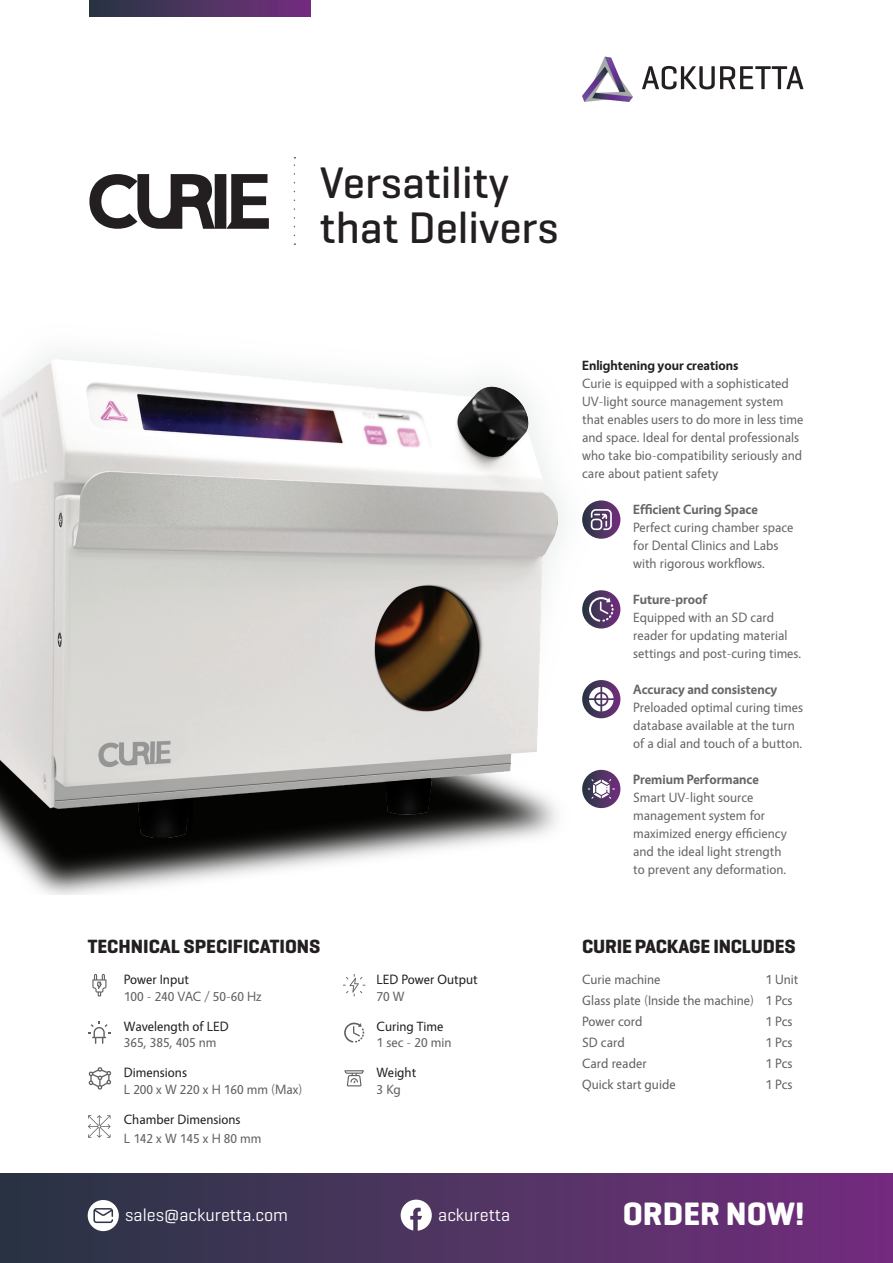
<style>
.page{position:relative;width:893px;height:1263px;background:#fff}
.page>*{position:absolute;margin:0;border:0;box-sizing:border-box;transform-origin:0 0}
.t1{font:500 45px/45px "Geogrotesque";color:#231f20}
.t2{font:700 33px "Geogrotesque";color:#fff}
.t3{font:700 19.5px "Geogrotesque";color:#231f20}
.t4{font:18px "Geogrotesque";color:#fff}
.t5{font:13.5px/18px "Vegur";color:#666}
.t6{font:13.5px/21px "Vegur";color:#606160}
.t7{font:13.5px "Vegur";color:#231f20}
.t8{font:700 13.5px "Vegur";color:#666}
.t9{font:700 13.5px "Vegur";color:#231f20}
</style>
<div class="page">
<div style="left:89px;top:0;width:221px;height:16px;background:linear-gradient(to right,#263641,#742e7f)"></div>
<svg style="left:582px;top:57px;width:51px;height:45px"></svg>
<svg style="left:642px;top:66px;width:161px;height:23px"></svg>
<div style="left:0;top:1174px;width:893px;height:89px;background:linear-gradient(to right,#283642,#742e7f)"></div>
<svg style="left:88px;top:1200px;width:31px;height:31px"></svg>
<svg style="left:401px;top:1199px;width:31px;height:32px"></svg>
<svg style="left:294px;top:157px;width:1px;height:78px"></svg>
<div style="left:582px;top:770px;width:38px;height:38px;background:#662e75;border-radius:19px"></div>
<div style="left:582px;top:680px;width:38px;height:38px;background:linear-gradient(to right,#2b3b45,#6e2e7b);border-radius:19px"></div>
<svg style="left:589px;top:687px;width:25px;height:24px"></svg>
<div style="left:582px;top:590px;width:38px;height:38px;background:linear-gradient(to right,#2b3a45,#6f2f7b);border-radius:19px"></div>
<svg style="left:589px;top:597px;width:25px;height:25px"></svg>
<svg style="left:582px;top:500px;width:38px;height:39px"></svg>
<svg style="left:591px;top:509px;width:21px;height:21px"></svg>
<img style="left:0;top:769px;width:611px;height:126px">
<img style="left:0;top:359px;width:557px;height:479px">
<svg style="left:136px;top:798px;width:57px;height:38px;background:#0d0d0c"></svg>
<svg style="left:385px;top:778px;width:46px;height:36px;background:#0c0c0c"></svg>
<svg style="left:344px;top:1070px;width:20px;height:16px"></svg>
<svg style="left:344px;top:1022px;width:20px;height:20px"></svg>
<svg style="left:88px;top:1067px;width:24px;height:23px"></svg>
<svg style="left:88px;top:1021px;width:23px;height:23px"></svg>
<svg style="left:343px;top:974px;width:22px;height:22px"></svg>
<svg style="left:92px;top:974px;width:14px;height:22px"></svg>
<svg style="left:88px;top:1115px;width:23px;height:23px"></svg>
<svg style="left:89px;top:174px;width:180px;height:55px"></svg>
<h1 class="t1" style="left:320px;top:159px;width:240px">Versatility that Delivers</h1>
<h3 class="t3" style="left:88px;top:934px;width:234px">TECHNICAL SPECIFICATIONS</h3>
<p class="t7" style="left:124px;top:972px;width:67px">Power Input</p>
<p class="t6" style="left:124px;top:986px;width:139px">100 - 240 VAC / 50-60 Hz</p>
<p class="t7" style="left:124px;top:1019px;width:106px">Wavelength of LED</p>
<p class="t6" style="left:124px;top:1032px;width:94px">365, 385, 405 nm</p>
<p class="t7" style="left:124px;top:1065px;width:65px">Dimensions</p>
<p class="t6" style="left:124px;top:1079px;width:180px">L 200 x W 220 x H 160 mm (Max)</p>
<p class="t7" style="left:124px;top:1112px;width:118px">Chamber Dimensions</p>
<p class="t6" style="left:124px;top:1128px;width:139px">L 142 x W 145 x H 80 mm</p>
<p class="t7" style="left:377px;top:972px;width:102px">LED Power Output</p>
<p class="t6" style="left:377px;top:986px;width:29px">70 W</p>
<p class="t7" style="left:377px;top:1019px;width:68px">Curing Time</p>
<p class="t6" style="left:377px;top:1032px;width:76px">1 sec - 20 min</p>
<p class="t7" style="left:377px;top:1065px;width:41px">Weight</p>
<p class="t6" style="left:377px;top:1079px;width:26px">3 Kg</p>
<p class="t9" style="left:582px;top:358px;width:158px">Enlightening your creations</p>
<p class="t5" style="left:582px;top:375px;width:223px">Curie is equipped with a sophisticated UV-light source management system that enables users to do more in less time and space. Ideal for dental professionals who take bio-compatibility seriously and care about patient safety</p>
<p class="t8" style="left:633px;top:502px;width:126px">Efficient Curing Space</p>
<p class="t5" style="left:633px;top:519px;width:162px">Perfect curing chamber space for Dental Clinics and Labs with rigorous workflows.</p>
<p class="t8" style="left:633px;top:592px;width:76px">Future-proof</p>
<p class="t5" style="left:633px;top:609px;width:170px">Equipped with an SD card reader for updating material settings and post-curing times.</p>
<p class="t8" style="left:633px;top:682px;width:146px">Accuracy and consistency</p>
<p class="t5" style="left:633px;top:699px;width:171px">Preloaded optimal curing times database available at the turn of a dial and touch of a button.</p>
<p class="t8" style="left:633px;top:772px;width:127px">Premium Performance</p>
<p class="t5" style="left:633px;top:789px;width:155px">Smart UV-light source management system for maximized energy efficiency and the ideal light strength to prevent any deformation.</p>
<h3 class="t3" style="left:582px;top:934px;width:215px">CURIE PACKAGE INCLUDES</h3>
<p class="t6" style="left:582px;top:969px;width:80px">Curie machine</p>
<p class="t6" style="left:582px;top:969px;width:218px;text-indent:183px">1 Unit<br>Glass plate (Inside the machine) 1 Pcs<br>Power cord</p>
<p class="t6" style="left:765px;top:1011px;width:29px">1 Pcs</p>
<p class="t6" style="left:582px;top:1032px;width:44px">SD card</p>
<p class="t6" style="left:765px;top:1032px;width:29px">1 Pcs</p>
<p class="t6" style="left:582px;top:1053px;width:66px">Card reader</p>
<p class="t6" style="left:765px;top:1053px;width:29px">1 Pcs</p>
<p class="t6" style="left:582px;top:1074px;width:95px">Quick start guide</p>
<p class="t6" style="left:765px;top:1074px;width:29px">1 Pcs</p>
<h3 class="t4" style="left:125px;top:1204px;width:164px">sales@ackuretta.com</h3>
<h3 class="t4" style="left:438px;top:1204px;width:74px">ackuretta</h3>
<h2 class="t2" style="left:623px;top:1193px;width:183px">ORDER NOW!</h2>
</div>
